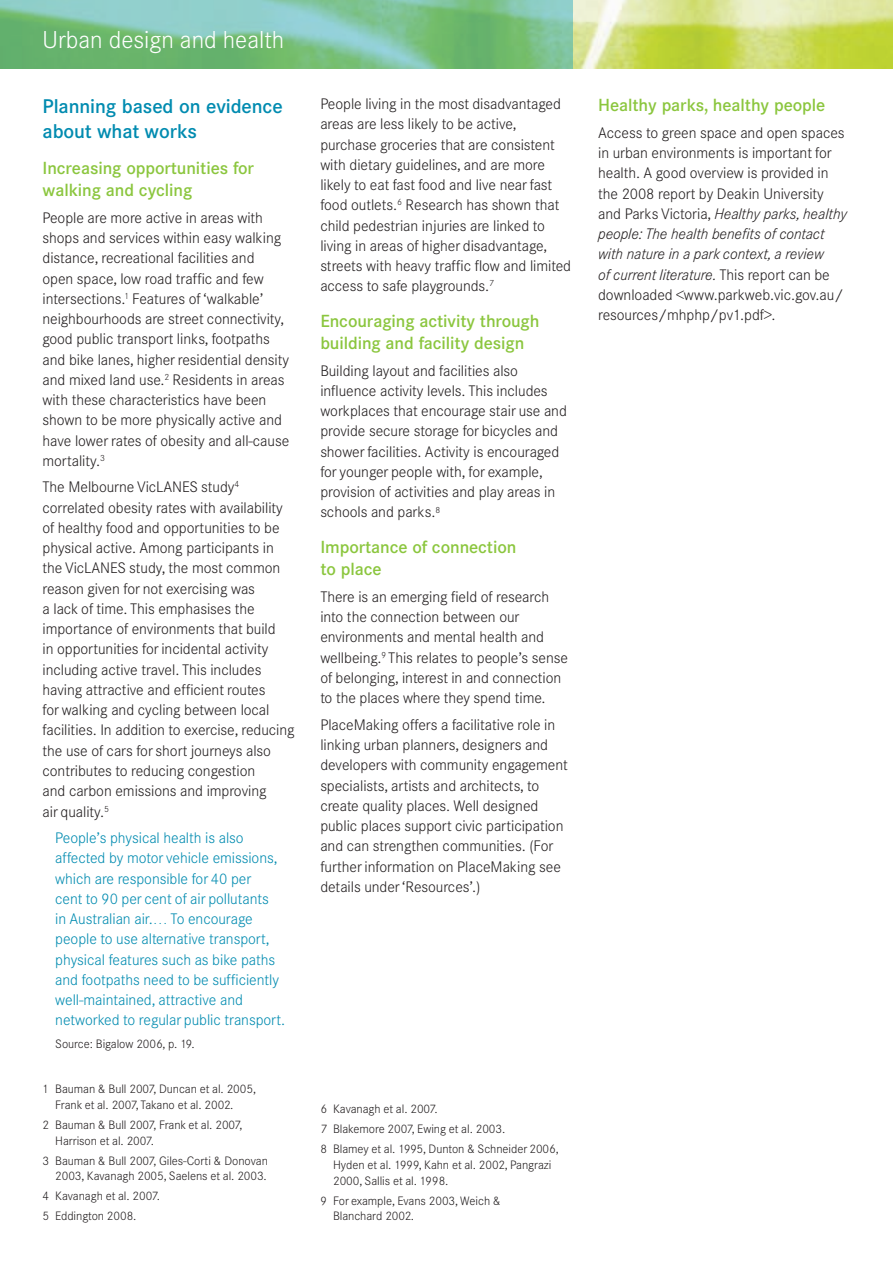
<style>
.page{position:relative;width:893px;height:1263px;background:#fff}
.page>*{position:absolute;margin:0;border:0;box-sizing:border-box;transform-origin:0 0}
.t1{font:300 24px "Corporate SBQ";color:#fff}
.t2{font:500 19.5px/25.5px "Corporate SBQ";letter-spacing:-.005em;color:#008bb0}
.t3{font:500 17.25px/22.5px "Corporate SBQ";letter-spacing:-.005em;color:#8bc63e}
.t4{font:300 15px/20.2px "Corporate SBQ";letter-spacing:-.005em;color:#231f20}
.t5{font:300 15px/20.2px "Corporate SBQ";letter-spacing:-.005em;color:#008bb0}
.t6{font:300 12px/15.8px "Corporate SBQ";letter-spacing:-.005em;color:#231f20}
.s1{font-style:italic}
</style>
<div class="page">
<img style="left:573px;top:0;width:320px;height:68px">
<svg style="left:0;top:0;width:573px;height:68px;background:#7bc092"></svg>
<h1 class="t1" style="left:43px;top:25px;width:243px">Urban design and health</h1>
<h2 class="t2" style="left:43px;top:94px;width:242px">Planning based on evidence about what works</h2>
<p class="t3" style="left:43px;top:157px;width:213px">Increasing opportunities for walking and cycling</p>
<p class="t4" style="left:43px;top:208px;width:248px">People are more active in areas with shops and services within easy walking distance, recreational facilities and<br>open space, low road traffic and few intersections.<sup>1</sup> Features of ‘walkable’ neighbourhoods are street connectivity, good public transport links, footpaths and bike lanes, higher residential density and mixed land use.<sup>2</sup> Residents in areas with these characteristics have been shown to be more physically active and have lower rates of obesity and all-cause mortality.<sup>3</sup></p>
<p class="t4" style="left:43px;top:477px;width:254px">The Melbourne VicLANES study<sup>4 </sup>correlated obesity rates with availability of healthy food and opportunities to be physical active. Among participants in the VicLANES study, the most common reason given for not exercising was<br>a lack of time. This emphasises the importance of environments that build<br>in opportunities for incidental activity including active travel. This includes having attractive and efficient routes<br>for walking and cycling between local facilities. In addition to exercise, reducing the use of cars for short journeys also contributes to reducing congestion<br>and carbon emissions and improving<br>air quality.<sup>5</sup></p>
<p class="t5" style="left:55px;top:828px;width:231px">People’s physical health is also affected by motor vehicle emissions, which are responsible for 40 per<br>cent to 90 per cent of air pollutants<br>in Australian air.… To encourage people to use alternative transport, physical features such as bike paths and footpaths need to be sufficiently well‑maintained, attractive and networked to regular public transport.</p>
<p class="t6" style="left:55px;top:1035px;width:141px">Source: Bigalow 2006, p. 19.</p>
<p class="t6" style="left:55px;top:1081px;width:202px;text-indent:-13px">1 Bauman &amp; Bull 2007, Duncan et al. 2005,<br>Frank et al. 2007, Takano et al. 2002.</p>
<p class="t6" style="left:55px;top:1117px;width:189px;text-indent:-13px">2 Bauman &amp; Bull 2007, Frank et al. 2007,<br>Harrison et al. 2007.</p>
<p class="t6" style="left:43px;top:1153px;width:227px;text-align:right">3 Bauman &amp; Bull 2007, Giles-Corti &amp; Donovan<br>2003, Kavanagh 2005, Saelens et al. 2003.</p>
<p class="t6" style="left:43px;top:1186px;width:119px;line-height:20px">4 Kavanagh et al. 2007.<br>5 Eddington 2008.</p>
<p class="t4" style="left:320px;top:94px;width:252px">People living in the most disadvantaged areas are less likely to be active, purchase groceries that are consistent with dietary guidelines, and are more likely to eat fast food and live near fast food outlets.<sup>6</sup> Research has shown that child pedestrian injuries are linked to living in areas of higher disadvantage, streets with heavy traffic flow and limited access to safe playgrounds.<sup>7</sup></p>
<p class="t3" style="left:320px;top:310px;width:221px">Encouraging activity through building and facility design</p>
<p class="t4" style="left:320px;top:360px;width:248px">Building layout and facilities also influence activity levels. This includes workplaces that encourage stair use and provide secure storage for bicycles and shower facilities. Activity is encouraged for younger people with, for example, provision of activities and play areas in schools and parks.<sup>8</sup></p>
<p class="t3" style="left:320px;top:536px;width:198px">Importance of connection to place</p>
<p class="t4" style="left:320px;top:587px;width:249px">There is an emerging field of research into the connection between our environments and mental health and wellbeing.<sup>9</sup> This relates to people’s sense of belonging, interest in and connection to the places where they spend time.</p>
<p class="t4" style="left:320px;top:714px;width:249px">PlaceMaking offers a facilitative role in linking urban planners, designers and developers with community engagement specialists, artists and architects, to create quality places. Well designed public places support civic participation and can strengthen communities. (For further information on PlaceMaking see details under ‘Resources’.)</p>
<p class="t6" style="left:320px;top:1099px;width:240px;line-height:20px">6 Kavanagh et al. 2007.<br>7 Blakemore 2007, Ewing et al. 2003.<br>8 Blamey et al. 1995, Dunton &amp; Schneider 2006,</p>
<p class="t6" style="left:333px;top:1157px;width:220px">Hyden et al. 1999, Kahn et al. 2002, Pangrazi<br>2000, Sallis et al. 1998.</p>
<p class="t6" style="left:333px;top:1193px;width:169px;text-indent:-13px">9 For example, Evans 2003, Weich &amp;<br>Blanchard 2002.</p>
<p class="t3" style="left:598px;top:94px;width:229px">Healthy parks, healthy people</p>
<p class="t4" style="left:598px;top:123px;width:250px">Access to green space and open spaces in urban environments is important for health. A good overview is provided in the 2008 report by Deakin University and Parks Victoria, <span class="s1">Healthy parks, healthy people: The health benefits of contact with nature in a park context, a review<br>of current literature.</span> This report can be downloaded &lt;www.parkweb.vic.gov.au/ resources/mhphp/pv1.pdf&gt;.</p>
</div>
